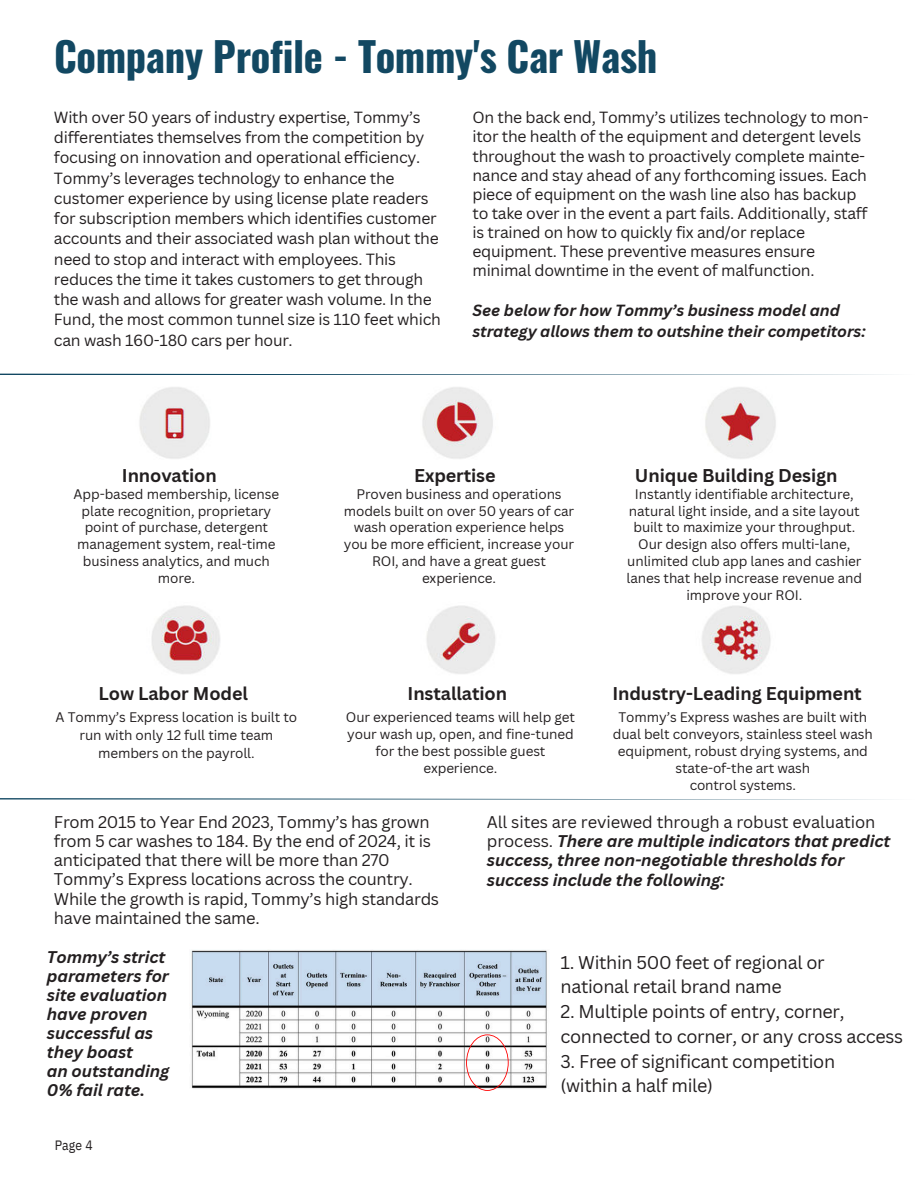
<style>
.page{position:relative;width:918px;height:1188px;background:#fff}
.page>*{position:absolute;margin:0;border:0;box-sizing:border-box;transform-origin:0 0}
.t1{font:700 40.5px "Oswald";letter-spacing:-.01em;color:#124862}
.t2{font:18px/24.8px "Canva Sans";letter-spacing:-.02em;color:#231f20}
.t3{font:700 18px "Canva Sans";letter-spacing:-.005em;color:#231f20}
.t4{font:italic 700 16.5px/19.2px "Canva Sans";letter-spacing:-.005em;color:#231f20}
.t5{font:16.5px/19.2px "Canva Sans";letter-spacing:-.02em;color:#231f20}
.t6{font:15.75px/20.2px "Canva Sans";letter-spacing:-.02em;color:#231f20}
.t7{font:italic 700 15.75px/21.3px "Canva Sans";letter-spacing:-.005em;color:#231f20}
.t8{font:13.5px/16.8px "Canva Sans";letter-spacing:-.01em;color:#231f20;text-align:center}
.t9{font:13.5px "IBM Plex Sans Cond";color:#231f20}
.s1{font-weight:400;font-style:normal}
</style>
<div class="page">
<img style="left:191px;top:950px;width:356px;height:139px">
<svg style="left:466px;top:1034px;width:43px;height:57px"></svg>
<img style="left:139px;top:387px;width:637px;height:72px">
<img style="left:151px;top:605px;width:620px;height:69px">
<svg style="left:0;top:374px;width:889px;height:1px"></svg>
<svg style="left:0;top:798px;width:562px;height:1px"></svg>
<h1 class="t1" style="left:54px;top:35px;width:605px">Company Profile - Tommy's Car Wash</h1>
<p class="t6" style="left:54px;top:107px;width:388px">With over 50 years of industry expertise, Tommy’s differentiates themselves from the competition by focusing on innovation and operational efficiency.<br>Tommy’s leverages technology to enhance the customer experience by using license plate readers for subscription members which identifies customer accounts and their associated wash plan without the need to stop and interact with employees. This reduces the time it takes customers to get through the wash and allows for greater wash volume. In the Fund, the most common tunnel size is 110 feet which can wash 160-180 cars per hour.</p>
<p class="t6" style="left:472px;top:108px;width:398px;line-height:19.2px">On the back end, Tommy’s utilizes technology to mon&shy;itor the health of the equipment and detergent levels throughout the wash to proactively complete mainte&shy;nance and stay ahead of any forthcoming issues. Each piece of equipment on the wash line also has backup to take over in the event a part fails. Additionally, staff is trained on how to quickly fix and/or replace equipment. These preventive measures ensure minimal downtime in the event of malfunction.</p>
<p class="t7" style="left:472px;top:300px;width:395px">See below for how Tommy’s business model and strategy allows them to outshine their competitors:</p>
<p class="t3" style="left:122px;top:465px;width:96px">Innovation</p>
<p class="t8" style="left:74px;top:485px;width:207px">App-based membership, license plate recognition, proprietary point of purchase, detergent management system, real-time business analytics, and much more.</p>
<p class="t3" style="left:99px;top:683px;width:151px">Low Labor Model</p>
<p class="t8" style="left:56px;top:708px;width:243px;line-height:18px">A Tommy’s Express location is built to run with only 12 full time team members on the payroll.</p>
<p class="t3" style="left:414px;top:465px;width:83px">Expertise</p>
<p class="t8" style="left:344px;top:485px;width:232px">Proven business and operations models built on over 50 years of car wash operation experience helps you be more efficient, increase your<br>ROI, and have a great guest experience.</p>
<p class="t3" style="left:408px;top:683px;width:101px">Installation</p>
<p class="t8" style="left:346px;top:709px;width:231px">Our experienced teams will help get your wash up, open, and fine-tuned for the best possible guest experience.</p>
<p class="t3" style="left:635px;top:465px;width:204px">Unique Building Design</p>
<p class="t8" style="left:627px;top:485px;width:237px">Instantly identifiable architecture, natural light inside, and a site layout built to maximize your throughput.<br>Our design also offers multi-lane, unlimited club app lanes and cashier lanes that help increase revenue and improve your ROI.</p>
<p class="t3" style="left:612px;top:683px;width:251px">Industry-Leading Equipment</p>
<p class="t8" style="left:613px;top:709px;width:262px">Tommy’s Express washes are built with dual belt conveyors, stainless steel wash equipment, robust drying systems, and state-of-the art wash<br>control systems.</p>
<p class="t5" style="left:54px;top:813px;width:387px">From 2015 to Year End 2023, Tommy’s has grown from 5 car washes to 184. By the end of 2024, it is anticipated that there will be more than 270<br>Tommy’s Express locations across the country.<br>While the growth is rapid, Tommy’s high standards have maintained the same.</p>
<p class="t4" style="left:47px;top:947px;width:124px">Tommy’s strict parameters for site evaluation have proven successful as they boast<br>an outstanding<br>0% fail rate.</p>
<p class="t9" style="left:55px;top:1135px;width:40px">Page 4</p>
<p class="t4" style="left:487px;top:813px;width:405px"><span class="s1">All sites are reviewed through a robust evaluation process.</span> There are multiple indicators that predict success, three non-negotiable thresholds for success include the following:</p>
<p class="t2" style="left:561px;top:950px;width:266px">1. Within 500 feet of regional or national retail brand name</p>
<p class="t2" style="left:561px;top:999px;width:344px">2. Multiple points of entry, corner, connected to corner, or any cross access</p>
<p class="t2" style="left:561px;top:1049px;width:276px">3. Free of significant competition (within a half mile)</p>
</div>
